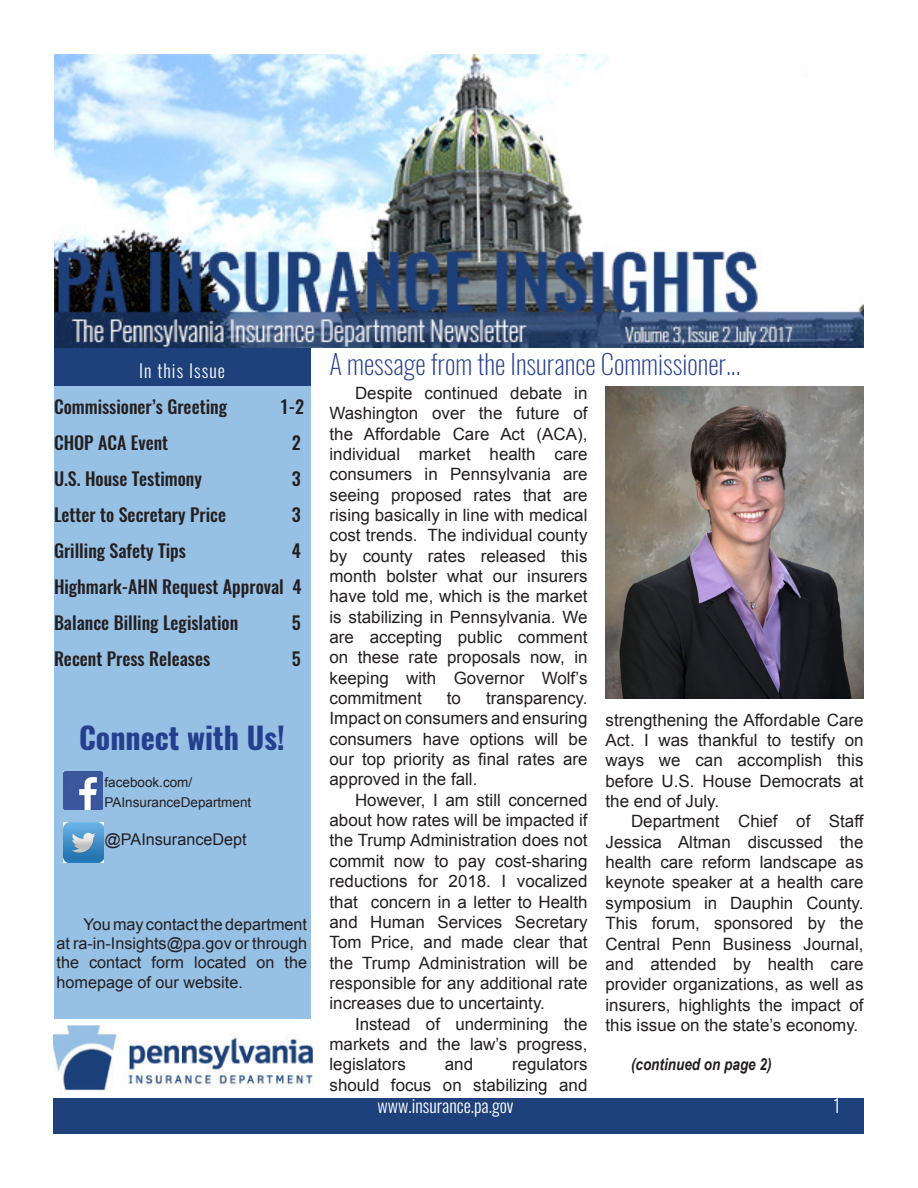
<style>
.page{position:relative;width:918px;height:1188px;background:#fff}
.page>*{position:absolute;margin:0;border:0;box-sizing:border-box;transform-origin:0 0}
.t1{font:700 30px "Oswald";color:#253f8e}
.t2{font:200 27px "Oswald";color:#253f8e}
.t3{font:500 18px "Oswald";color:#231f20}
.t4{font:300 18px "Oswald";color:#fff}
.t5{font:300 18px "Oswald";letter-spacing:.06em;color:#fcfcfc}
.t6{font:16.95px/20.4px "Arial";color:#231f20;text-align:justify}
.t7{font:italic 700 16.5px "Arial Narrow";color:#231f20}
.t8{font:16.2px/19.5px "Arial";color:#231f20;text-align:justify}
.t9{font:13.5px "Arial";color:#231f20}
</style>
<div class="page">
<div style="left:54px;top:346px;width:256px;height:41px;background:#1e417b"></div>
<div style="left:54px;top:1098px;width:810px;height:36px;background:#1e417b"></div>
<div style="left:54px;top:387px;width:256px;height:632px;background:#97c0e5"></div>
<img style="left:606px;top:386px;width:258px;height:312px">
<img style="left:54px;top:1026px;width:258px;height:65px">
<img style="left:63px;top:822px;width:40px;height:40px">
<img style="left:64px;top:772px;width:38px;height:38px">
<img style="left:54px;top:54px;width:810px;height:294px">
<p class="t5" style="left:139px;top:359px;width:87px">In this Issue</p>
<p class="t3" style="left:54px;top:394px;width:175px">Commissioner’s Greeting</p>
<p class="t3" style="left:280px;top:394px;width:26px">1-2</p>
<p class="t3" style="left:54px;top:430px;width:116px">CHOP ACA Event</p>
<p class="t3" style="left:292px;top:430px;width:10px">2</p>
<p class="t3" style="left:54px;top:466px;width:149px">U.S. House Testimony</p>
<p class="t3" style="left:292px;top:466px;width:10px">3</p>
<p class="t3" style="left:54px;top:502px;width:174px">Letter to Secretary Price</p>
<p class="t3" style="left:292px;top:502px;width:10px">3</p>
<p class="t3" style="left:54px;top:538px;width:133px">Grilling Safety Tips</p>
<p class="t3" style="left:292px;top:538px;width:11px">4</p>
<p class="t3" style="left:54px;top:574px;width:249px">Highmark-AHN Request Approval 4</p>
<p class="t3" style="left:54px;top:610px;width:186px">Balance Billing Legislation</p>
<p class="t3" style="left:292px;top:610px;width:10px">5</p>
<p class="t3" style="left:54px;top:646px;width:158px">Recent Press Releases</p>
<p class="t3" style="left:292px;top:646px;width:10px">5</p>
<p class="t1" style="left:79px;top:717px;width:207px">Connect with Us!</p>
<p class="t9" style="left:105px;top:774px;width:89px">facebook.com/</p>
<p class="t9" style="left:105px;top:793px;width:148px">PAInsuranceDepartment</p>
<p class="t8" style="left:105px;top:830px;width:144px">@PAInsuranceDept</p>
<p class="t8" style="left:57px;top:914px;width:252px;text-indent:27px">You may contact the department at ra-in-Insights@pa.gov or through the contact form located on the homepage of our website.</p>
<p class="t2" style="left:330px;top:346px;width:413px">A message from the Insurance Commissioner...</p>
<p class="t6" style="left:330px;top:383px;width:259px;text-indent:26px">Despite continued debate in Washington over the future of the Affordable Care Act (ACA), individual market health care consumers in Pennsylvania are seeing proposed rates that are rising basically in line with medical cost trends. The individual county by county rates released this month bolster what our insurers have told me, which is the market is stabilizing in Pennsylvania. We are accepting public comment on these rate proposals now, in keeping with Governor Wolf’s commitment</p>
<p class="t6" style="left:330px;top:688px;width:259px;text-indent:157px">transparency.<br>Impact on consumers and ensuring consumers have options will be our top priority as final rates are approved in the fall.</p>
<p class="t6" style="left:330px;top:790px;width:260px;text-indent:26px">However, I am still concerned about how rates will be impacted if the Trump Administration does not commit now to pay cost-sharing reductions for 2018. I vocalized that concern in a letter to Health and Human Services Secretary Tom Price, and made clear that the Trump Administration will be responsible for any additional rate increases due to uncertainty.</p>
<p class="t6" style="left:330px;top:1014px;width:259px;text-indent:26px">Instead of undermining the markets and the law’s progress, legislators</p>
<p class="t6" style="left:447px;top:688px;width:16px">to</p>
<p class="t6" style="left:330px;top:1054px;width:259px;text-align:right">regulators<br>should focus on stabilizing and</p>
<p class="t6" style="left:445px;top:1054px;width:30px">and</p>
<p class="t6" style="left:606px;top:710px;width:260px">strengthening the Affordable Care Act. I was thankful to testify on ways we can accomplish this before U.S. House Democrats at the end of July.</p>
<p class="t6" style="left:606px;top:812px;width:259px;text-indent:26px">Department Chief of Staff Jessica Altman discussed the health care reform landscape as keynote speaker at a health care symposium in Dauphin County.<br>This forum, sponsored by the Central Penn Business Journal, and attended by health care provider organizations, as well as insurers, highlights the impact of this issue on the state’s economy.</p>
<p class="t7" style="left:631px;top:1052px;width:142px">(continued on page 2)</p>
<p class="t4" style="left:378px;top:1093px;width:138px">www.insurance.pa.gov</p>
<p class="t4" style="left:833px;top:1093px;width:9px">1</p>
</div>
